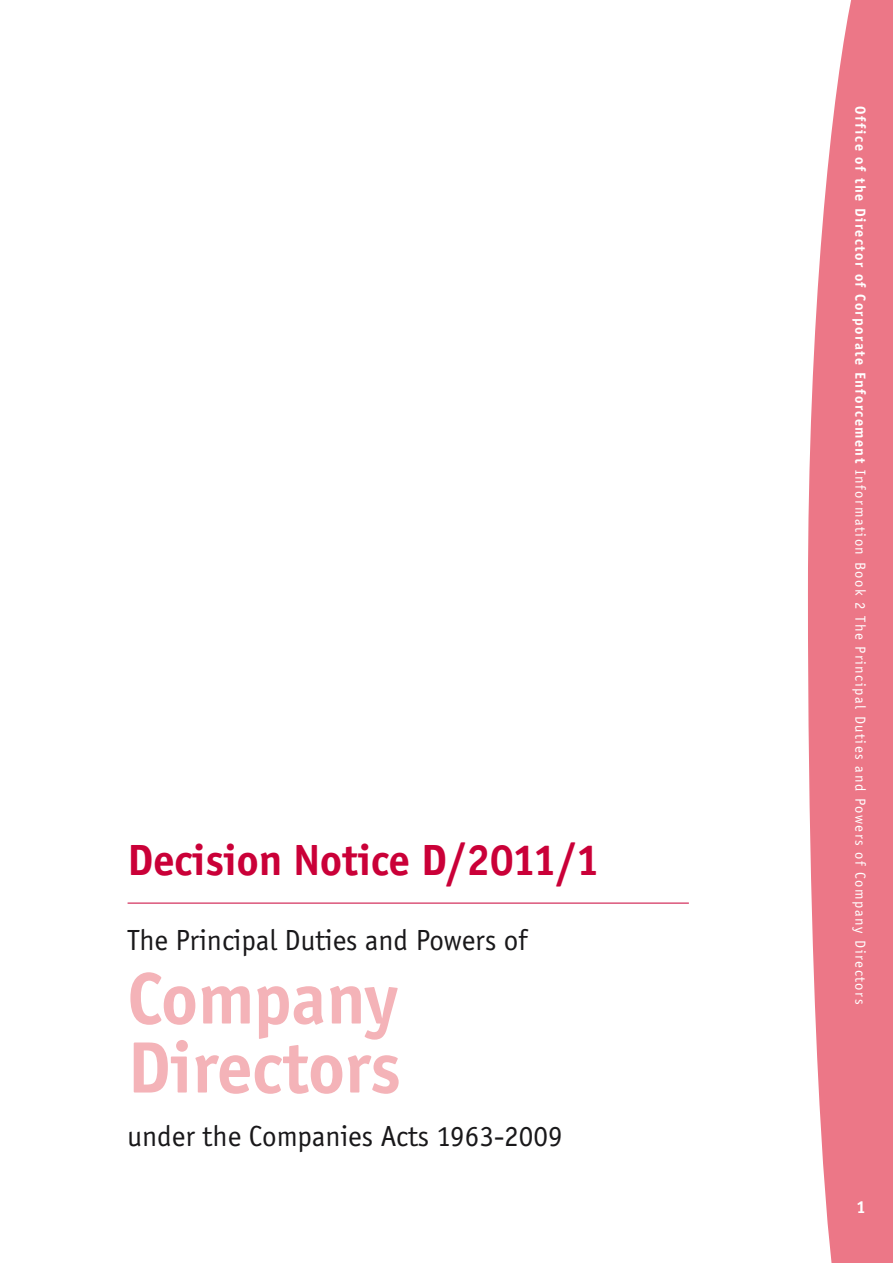
<style>
.page{position:relative;width:893px;height:1263px;background:#fff}
.page>*{position:absolute;margin:0;border:0;box-sizing:border-box;transform-origin:0 0}
.Cov_III{font:700 75px/69px "Officina Sans";color:#f4b3b8}
.Cov_I{font:700 45px "Officina Sans";color:#ca0038}
.Cov_IV{font:30px "Officina Sans";color:#19181a}
.Cov_II{font:30px "Officina Sans";color:#19181a}
.Folio{font:700 18px "Officina Sans";color:#fff}
.Sidebar{font:15px "Officina Sans";letter-spacing:.1em;color:#fff}
.s1{font-weight:700}
</style>
<div class="page">
<svg style="left:808px;top:0;width:85px;height:1263px;background:#ee8694"></svg>
<hr style="left:128px;top:903px;width:561px;height:1px;background:#ca0038">
<p class="Cov_I" style="left:128px;top:833px;width:474px">Decision Notice D/2011/1</p>
<p class="Cov_II" style="left:128px;top:923px;width:401px">The Principal Duties and Powers of</p>
<p class="Cov_III" style="left:128px;top:963px;width:275px">Company<br>Directors</p>
<p class="Cov_IV" style="left:128px;top:1119px;width:437px">under the Companies Acts 1963-2009</p>
<p class="Sidebar" style="left:869px;top:106px;width:899px;rotate:90deg"><span class="s1">Office of the Director of Corporate Enforcement</span> Information Book 2 The Principal Duties and Powers of Company Directors</p>
<p class="Folio" style="left:856px;top:1196px;width:11px">1</p>
</div>
